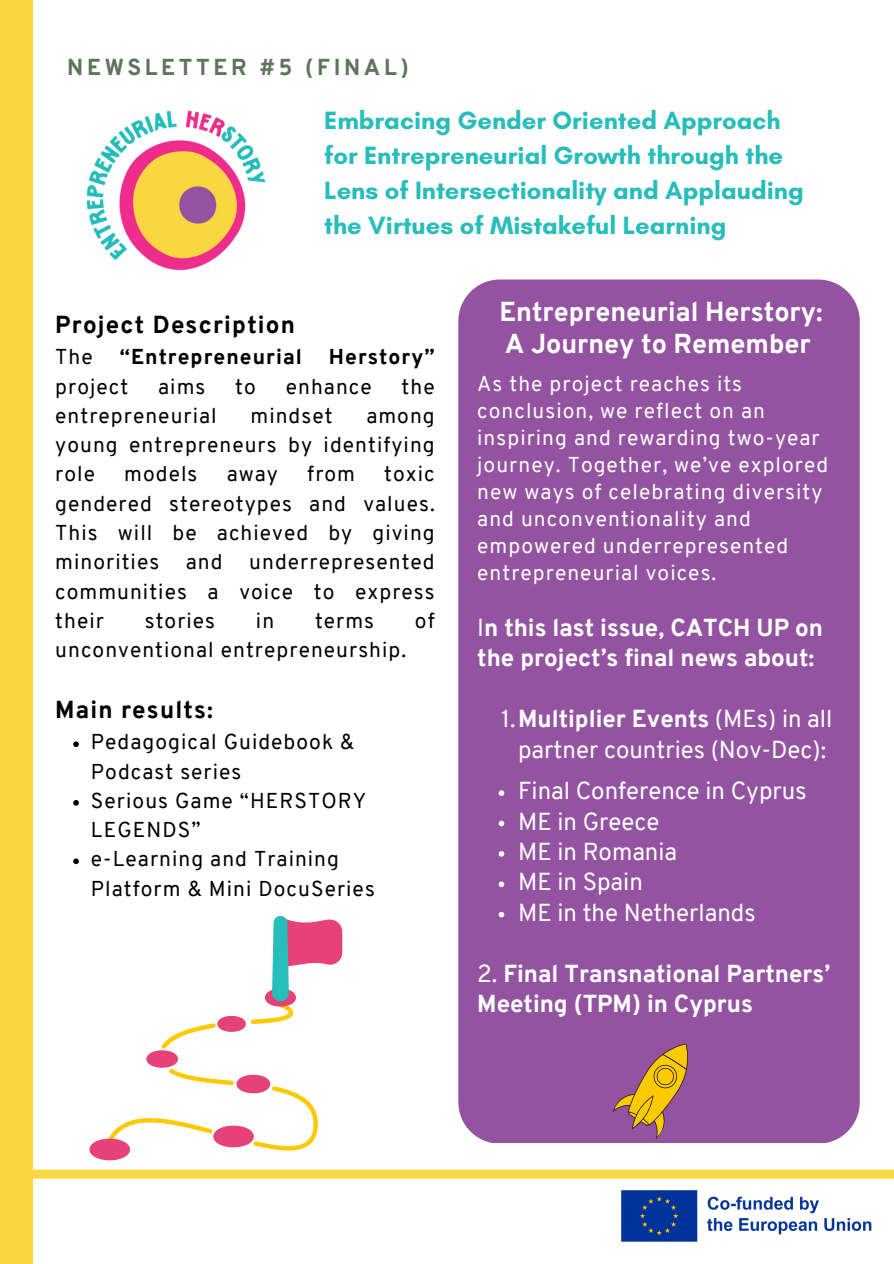
<style>
.page{position:relative;width:894px;height:1264px;background:#fff}
.page>*{position:absolute;margin:0;border:0;box-sizing:border-box;transform-origin:0 0}
.t1{font:800 26.7px/31.5px "Overpass";color:#fff}
.t2{font:700 25.5px/34.8px "Glacial Indifference";color:#27bdba}
.t3{font:24px/30.3px "Overpass";color:#fff;text-align:center}
.t4{font:800 24px/30.3px "Overpass";color:#fff}
.t5{font:800 24px "Overpass";letter-spacing:.05em;color:#000}
.t6{font:800 22.5px "Overpass";letter-spacing:.16em;color:#5d7659}
.t7{font:21px/29.2px "Overpass";letter-spacing:.05em;color:#000;text-align:justify}
.t8{font:21px/27px "Overpass";letter-spacing:.05em;color:#fff}
.t9{font:800 21px "Overpass";letter-spacing:.05em;color:#000}
.s1{font-weight:400}
.s2{font-weight:800}
</style>
<div class="page">
<img style="left:86px;top:110px;width:180px;height:161px">
<div style="left:0;top:0;width:33px;height:1262px;background:#f9d740"></div>
<div style="left:458px;top:279px;width:401px;height:864px;background:#9353a1"></div>
<div style="left:5px;top:1169px;width:888px;height:9px;background:#f9d740"></div>
<img style="left:621px;top:1190px;width:251px;height:52px">
<svg style="left:89px;top:915px;width:253px;height:245px"></svg>
<svg style="left:611px;top:1035px;width:87px;height:104px;background:#ab726c"></svg>
<svg style="left:73px;top:741px;width:6px;height:6px"></svg>
<svg style="left:73px;top:800px;width:6px;height:5px"></svg>
<svg style="left:73px;top:858px;width:6px;height:6px"></svg>
<svg style="left:498px;top:790px;width:6px;height:6px"></svg>
<svg style="left:498px;top:820px;width:6px;height:6px"></svg>
<svg style="left:498px;top:851px;width:6px;height:5px"></svg>
<svg style="left:498px;top:881px;width:6px;height:6px"></svg>
<svg style="left:498px;top:911px;width:6px;height:6px"></svg>
<h4 class="t6" style="left:67px;top:58px;width:343px">NEWSLETTER #5 (FINAL)</h4>
<p class="t2" style="left:324px;top:103px;width:481px">Embracing Gender Oriented Approach for Entrepreneurial Growth through the Lens of Intersectionality and Applauding the Virtues of Mistakeful Learning</p>
<p class="t5" style="left:55px;top:315px;width:241px">Project Description</p>
<h2 class="t7" style="left:55px;top:344px;width:39px">The</h2>
<h2 class="t9" style="left:120px;top:348px;width:183px">“Entrepreneurial</h2>
<h2 class="t9" style="left:329px;top:348px;width:107px">Herstory”</h2>
<h2 class="t7" style="left:55px;top:374px;width:74px">project</h2>
<h2 class="t7" style="left:158px;top:374px;width:49px">aims</h2>
<h2 class="t7" style="left:235px;top:374px;width:22px">to</h2>
<h2 class="t7" style="left:286px;top:374px;width:87px">enhance</h2>
<h2 class="t7" style="left:401px;top:374px;width:35px">the</h2>
<h2 class="t7" style="left:55px;top:403px;width:163px">entrepreneurial</h2>
<h2 class="t7" style="left:250px;top:403px;width:83px">mindset</h2>
<h2 class="t7" style="left:55px;top:403px;width:381px;text-indent:311px">among young entrepreneurs by identifying role</h2>
<h2 class="t7" style="left:55px;top:461px;width:381px;text-indent:329px">toxic gendered stereotypes and values.<br>This will be achieved by giving minorities</h2>
<h2 class="t7" style="left:124px;top:461px;width:75px">models</h2>
<h2 class="t7" style="left:227px;top:461px;width:53px">away</h2>
<h2 class="t7" style="left:307px;top:461px;width:49px">from</h2>
<h2 class="t7" style="left:55px;top:549px;width:381px;text-indent:194px">underrepresented communities a voice to express their</h2>
<h2 class="t7" style="left:186px;top:549px;width:38px">and</h2>
<h2 class="t7" style="left:145px;top:608px;width:72px">stories</h2>
<h2 class="t7" style="left:256px;top:608px;width:20px">in</h2>
<h2 class="t7" style="left:315px;top:608px;width:61px">terms</h2>
<h2 class="t7" style="left:415px;top:608px;width:21px">of</h2>
<h2 class="t7" style="left:55px;top:637px;width:352px">unconventional entrepreneurship.</h2>
<p class="t5" style="left:55px;top:699px;width:159px">Main results:</p>
<h1 class="t7" style="left:91px;top:729px;width:265px">Pedagogical Guidebook &amp;<br>Podcast series</h1>
<h1 class="t7" style="left:91px;top:788px;width:277px">Serious Game “HERSTORY<br>LEGENDS”</h1>
<p class="t7" style="left:91px;top:846px;width:285px">e-Learning and Training<br>Platform &amp; Mini DocuSeries</p>
<p class="t1" style="left:499px;top:299px;width:324px">Entrepreneurial Herstory:<br>A Journey to Remember</p>
<p class="t8" style="left:477px;top:372px;width:352px">As the project reaches its conclusion, we reflect on an inspiring and rewarding two-year journey. Together, we’ve explored new ways of celebrating diversity and unconventionality and empowered underrepresented entrepreneurial voices.</p>
<p class="t4" style="left:477px;top:615px;width:347px"><span class="s1">I</span>n this last issue, CATCH UP on the project’s final news about:</p>
<p class="t3" style="left:501px;top:706px;width:332px">1.<span class="s2">Multiplier Events</span> (MEs) in all partner countries (Nov-Dec):</p>
<p class="t3" style="left:518px;top:778px;width:290px">Final Conference in Cyprus</p>
<h4 class="t3" style="left:518px;top:808px;width:143px">ME in Greece</h4>
<p class="t3" style="left:518px;top:839px;width:161px">ME in Romania</p>
<p class="t3" style="left:518px;top:869px;width:126px">ME in Spain</p>
<p class="t3" style="left:518px;top:899px;width:239px">ME in the Netherlands</p>
<h3 class="t4" style="left:477px;top:960px;width:354px"><span class="s1">2.</span> Final Transnational Partners’<br>Meeting (TPM) in Cyprus</h3>
</div>
